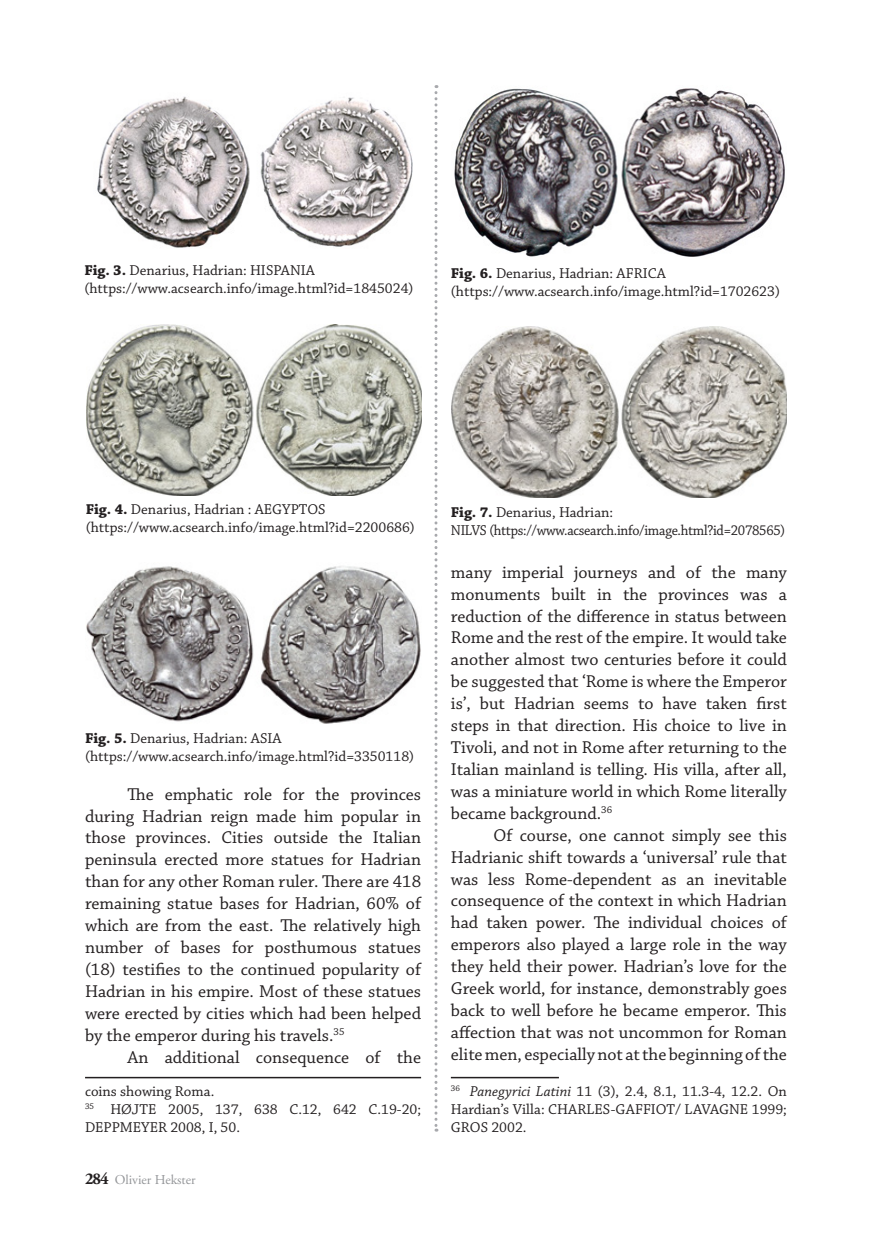
<style>
.page{position:relative;width:872px;height:1238px;background:#fff}
.page>*{position:absolute;margin:0;border:0;box-sizing:border-box;transform-origin:0 0}
.Continutul_articolul{font:18px/21.9px "Chaparral Pro";color:#231f20;text-align:justify}
.Figuri_si_tabele{font:15px "Chaparral Pro";color:#231f20}
.Nota_de_subsol_cu_sc{font:15px/18px "Chaparral Pro";color:#231f20}
.Figuri_si_tabele-2{font:15px "Chaparral Pro";letter-spacing:-.02em;color:#231f20;scale:.94 1}
.t1{font:13.5px "Adobe Garamond Pro";color:#939598}
.s1{font-weight:700}
.s2{font-weight:700;font-size:16.5px;color:#231f20}
.s3{font-style:italic}
</style>
<div class="page">
<svg style="left:434px;top:85px;width:3px;height:1046px"></svg>
<hr style="left:85px;top:1076px;width:336px;height:2px;background:#231f20">
<hr style="left:451px;top:1076px;width:108px;height:2px;background:#231f20">
<img style="left:97px;top:96px;width:316px;height:152px">
<img style="left:86px;top:324px;width:336px;height:171px">
<img style="left:86px;top:566px;width:335px;height:157px">
<img style="left:454px;top:88px;width:331px;height:169px">
<img style="left:451px;top:327px;width:336px;height:170px">
<p class="Figuri_si_tabele" style="left:84px;top:262px;width:232px"><span class="s1">Fig. 3.</span> Denarius, Hadrian: HISPANIA</p>
<p class="Figuri_si_tabele" style="left:84px;top:280px;width:330px">(https://www.acsearch.info/image.html?id=1845024)</p>
<p class="Figuri_si_tabele" style="left:451px;top:264px;width:217px"><span class="s1">Fig. 6.</span> Denarius, Hadrian: AFRICA</p>
<p class="Figuri_si_tabele" style="left:451px;top:282px;width:330px">(https://www.acsearch.info/image.html?id=1702623)</p>
<p class="Figuri_si_tabele" style="left:86px;top:500px;width:241px"><span class="s1">Fig. 4.</span> Denarius, Hadrian : AEGYPTOS</p>
<p class="Figuri_si_tabele" style="left:86px;top:518px;width:330px">(https://www.acsearch.info/image.html?id=2200686)</p>
<p class="Figuri_si_tabele" style="left:85px;top:729px;width:198px"><span class="s1">Fig. 5.</span> Denarius, Hadrian: ASIA</p>
<p class="Figuri_si_tabele" style="left:85px;top:747px;width:330px">(https://www.acsearch.info/image.html?id=3350118)</p>
<p class="Continutul_articolul" style="left:85px;top:783px;width:338px;text-indent:43px">The emphatic role for the provinces during Hadrian reign made him popular in those provinces. Cities outside the Italian peninsula erected more statues for Hadrian than for any other Roman ruler. There are 418 remaining statue bases for Hadrian, 60% of which are from the east. The relatively high number of bases for posthumous statues (18) testifies to the continued popularity of Hadrian in his empire. Most of these statues were erected by cities which had been helped by the emperor during his travels.<sup>35</sup></p>
<p class="Continutul_articolul" style="left:128px;top:1046px;width:295px">An additional consequence of the</p>
<p class="Nota_de_subsol_cu_sc" style="left:85px;top:1082px;width:131px">coins showing Roma.</p>
<p class="Nota_de_subsol_cu_sc" style="left:85px;top:1100px;width:337px"><sup>35</sup> HØJTE 2005, 137, 638 C.12, 642 C.19-20;<br>DEPPMEYER 2008, I, 50.</p>
<p class="t1" style="left:85px;top:1171px;width:112px"><span class="s2">284</span> Olivier Hekster</p>
<p class="Figuri_si_tabele" style="left:451px;top:503px;width:164px"><span class="s1">Fig. 7.</span> Denarius, Hadrian:</p>
<p class="Figuri_si_tabele-2" style="left:451px;top:521px;width:357px">NILVS (https://www.acsearch.info/image.html?id=2078565)</p>
<p class="Continutul_articolul" style="left:451px;top:562px;width:337px">many imperial journeys and of the many monuments built in the provinces was a reduction of the difference in status between Rome and the rest of the empire. It would take another almost two centuries before it could be suggested that ‘Rome is where the Emperor is’, but Hadrian seems to have taken first steps in that direction. His choice to live in Tivoli, and not in Rome after returning to the Italian mainland is telling. His villa, after all, was a miniature world in which Rome literally became background.<sup>36</sup></p>
<p class="Continutul_articolul" style="left:451px;top:824px;width:338px;text-indent:43px">Of course, one cannot simply see this Hadrianic shift towards a ‘universal’ rule that was less Rome-dependent as an inevitable consequence of the context in which Hadrian had taken power. The individual choices of emperors also played a large role in the way they held their power. Hadrian’s love for the Greek world, for instance, demonstrably goes back to well before he became emperor. This affection that was not uncommon for Roman elite men, especially not at the beginning of the</p>
<p class="Nota_de_subsol_cu_sc" style="left:451px;top:1082px;width:337px;text-align:justify"><sup>36</sup> <span class="s3">Panegyrici Latini</span> 11 (3), 2.4, 8.1, 11.3-4, 12.2. On Hardian’s Villa: CHARLES-GAFFIOT/ LAVAGNE 1999; GROS 2002.</p>
</div>
